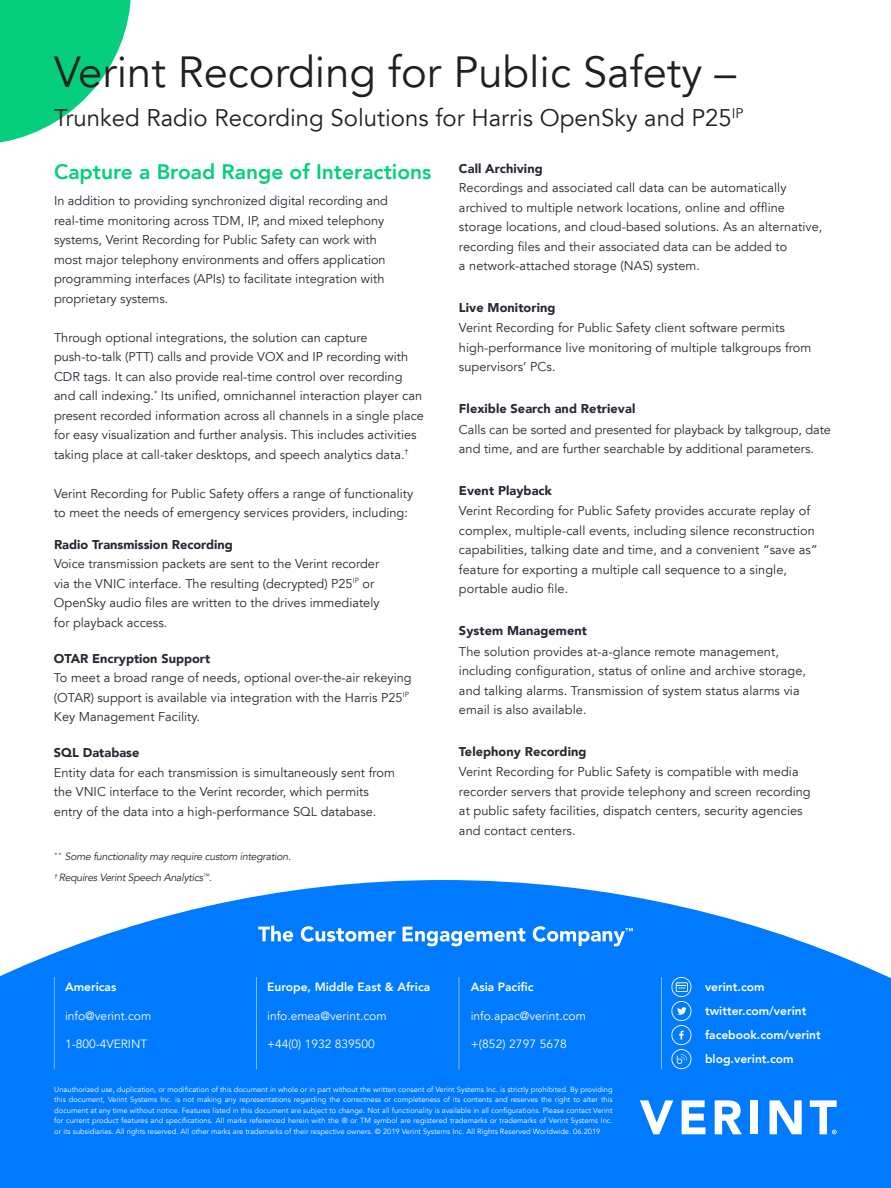
<style>
.page{position:relative;width:891px;height:1188px;background:#fff}
.page>*{position:absolute;margin:0;border:0;box-sizing:border-box;transform-origin:0 0}
.t1{font:43.5px "Avenir LT";color:#221f1f}
.t2{font:24px "Avenir LT";color:#221f1f}
.t3{font:800 21px "Avenir LT";color:#05cf7d}
.t4{font:12.75px/19.5px "Avenir LT";color:#262933}
.t5{font:900 12.75px "Avenir LT";letter-spacing:.005em;color:#262933}
.t6{font:800 12px/24px "Avenir LT";color:#fff}
.t7{font:12px "Avenir LT";color:#fff}
.t8{font:italic 10.5px/21px "Avenir LT";letter-spacing:-.025em;color:#262933}
.t9{font:7.5px/10.5px "Avenir LT";color:#fff;text-align:justify}
</style>
<div class="page">
<svg style="left:0;top:0;width:131px;height:143px"></svg>
<svg style="left:0;top:880px;width:891px;height:308px;background:#1b88ff"></svg>
<svg style="left:258px;top:926px;width:35px;height:16px"></svg>
<svg style="left:301px;top:926px;width:94px;height:16px"></svg>
<svg style="left:403px;top:927px;width:122px;height:19px"></svg>
<svg style="left:533px;top:926px;width:100px;height:20px"></svg>
<hr style="left:661px;top:977px;width:1px;height:92px;background:#80bdff">
<hr style="left:459px;top:977px;width:1px;height:92px;background:#80bdff">
<hr style="left:256px;top:977px;width:1px;height:92px;background:#80bdff">
<hr style="left:54px;top:977px;width:1px;height:92px;background:#80bdff">
<svg style="left:640px;top:1100px;width:33px;height:34px"></svg>
<svg style="left:682px;top:1100px;width:24px;height:34px"></svg>
<svg style="left:715px;top:1100px;width:27px;height:34px"></svg>
<div style="left:750px;top:1100px;width:8px;height:34px;background:#fff"></div>
<svg style="left:770px;top:1100px;width:32px;height:34px"></svg>
<svg style="left:810px;top:1100px;width:27px;height:34px"></svg>
<svg style="left:671px;top:977px;width:21px;height:93px;background:#2e92ff"></svg>
<h1 class="t1" style="left:54px;top:53px;width:684px">Verint Recording for Public Safety –</h1>
<h2 class="t2" style="left:54px;top:107px;width:691px">Trunked Radio Recording Solutions for Harris OpenSky and P25<sup>IP</sup></h2>
<h3 class="t3" style="left:54px;top:163px;width:379px">Capture a Broad Range of Interactions</h3>
<p class="t4" style="left:54px;top:192px;width:336px">In addition to providing synchronized digital recording and real-time monitoring across TDM, IP, and mixed telephony systems, Verint Recording for Public Safety can work with most major telephony environments and offers application programming interfaces (APIs) to facilitate integration with proprietary systems.</p>
<p class="t4" style="left:54px;top:329px;width:371px">Through optional integrations, the solution can capture push-to-talk (PTT) calls and provide VOX and IP recording with CDR tags. It can also provide real-time control over recording and call indexing.<sup>*</sup> Its unified, omnichannel interaction player can present recorded information across all channels in a single place for easy visualization and further analysis. This includes activities taking place at call-taker desktops, and speech analytics data.<sup>†</sup></p>
<p class="t4" style="left:54px;top:485px;width:361px">Verint Recording for Public Safety offers a range of functionality to meet the needs of emergency services providers, including:</p>
<p class="t5" style="left:54px;top:539px;width:180px">Radio Transmission Recording</p>
<p class="t4" style="left:54px;top:555px;width:327px">Voice transmission packets are sent to the Verint recorder via the VNIC interface. The resulting (decrypted) P25<sup>IP</sup> or OpenSky audio files are written to the drives immediately for playback access.</p>
<p class="t5" style="left:54px;top:653px;width:158px">OTAR Encryption Support</p>
<p class="t4" style="left:54px;top:669px;width:359px">To meet a broad range of needs, optional over-the-air rekeying (OTAR) support is available via integration with the Harris P25<sup>IP<br></sup>Key Management Facility.</p>
<p class="t5" style="left:54px;top:748px;width:87px">SQL Database</p>
<p class="t4" style="left:54px;top:764px;width:342px">Entity data for each transmission is simultaneously sent from the VNIC interface to the Verint recorder, which permits entry of the data into a high-performance SQL database.</p>
<p class="t8" style="left:54px;top:847px;width:238px"><sup>*</sup> <sup>*</sup> Some functionality may require custom integration. <sup>†</sup> Requires Verint Speech Analytics<sup>™</sup>.</p>
<p class="t5" style="left:459px;top:163px;width:85px">Call Archiving</p>
<p class="t4" style="left:459px;top:179px;width:365px">Recordings and associated call data can be automatically archived to multiple network locations, online and offline storage locations, and cloud-based solutions. As an alternative, recording files and their associated data can be added to<br>a network-attached storage (NAS) system.</p>
<p class="t5" style="left:459px;top:302px;width:98px">Live Monitoring</p>
<p class="t4" style="left:459px;top:320px;width:354px">Verint Recording for Public Safety client software permits high-performance live monitoring of multiple talkgroups from supervisors’ PCs.</p>
<p class="t5" style="left:459px;top:403px;width:178px">Flexible Search and Retrieval</p>
<p class="t4" style="left:459px;top:421px;width:374px">Calls can be sorted and presented for playback by talkgroup, date and time, and are further searchable by additional parameters.</p>
<p class="t5" style="left:459px;top:485px;width:94px">Event Playback</p>
<p class="t4" style="left:459px;top:503px;width:360px">Verint Recording for Public Safety provides accurate replay of complex, multiple-call events, including silence reconstruction capabilities, talking date and time, and a convenient “save as” feature for exporting a multiple call sequence to a single, portable audio file.</p>
<p class="t5" style="left:459px;top:625px;width:130px">System Management</p>
<p class="t4" style="left:459px;top:643px;width:349px">The solution provides at-a-glance remote management, including configuration, status of online and archive storage, and talking alarms. Transmission of system status alarms via email is also available.</p>
<p class="t5" style="left:459px;top:746px;width:129px">Telephony Recording</p>
<p class="t4" style="left:459px;top:764px;width:353px">Verint Recording for Public Safety is compatible with media recorder servers that provide telephony and screen recording at public safety facilities, dispatch centers, security agencies and contact centers.</p>
<p class="t6" style="left:65px;top:976px;width:53px">Americas</p>
<p class="t7" style="left:65px;top:1010px;width:88px">info@verint.com</p>
<p class="t7" style="left:65px;top:1039px;width:84px">1-800-4VERINT</p>
<p class="t6" style="left:267px;top:976px;width:165px">Europe, Middle East &amp; Africa</p>
<p class="t7" style="left:267px;top:1010px;width:121px">info.emea@verint.com</p>
<p class="t7" style="left:267px;top:1039px;width:109px">+44(0) 1932 839500</p>
<p class="t6" style="left:471px;top:975px;width:64px">Asia Pacific</p>
<p class="t7" style="left:471px;top:1010px;width:117px">info.apac@verint.com</p>
<p class="t7" style="left:471px;top:1039px;width:98px">+(852) 2797 5678</p>
<p class="t6" style="left:705px;top:976px;width:117px">verint.com twitter.com/verint facebook.com/verint blog.verint.com</p>
<p class="t9" style="left:54px;top:1084px;width:560px">Unauthorized use, duplication, or modification of this document in whole or in part without the written consent of Verint Systems Inc. is strictly prohibited. By providing this document, Verint Systems Inc. is not making any representations regarding the correctness or completeness of its contents and reserves the right to alter this document at any time without notice. Features listed in this document are subject to change. Not all functionality is available in all configurations. Please contact Verint for current product features and specifications. All marks referenced herein with the ® or TM symbol are registered trademarks or trademarks of Verint Systems Inc. or its subsidiaries. All rights reserved. All other marks are trademarks of their respective owners. © 2019 Verint Systems Inc. All Rights Reserved Worldwide. 06.2019</p>
</div>
